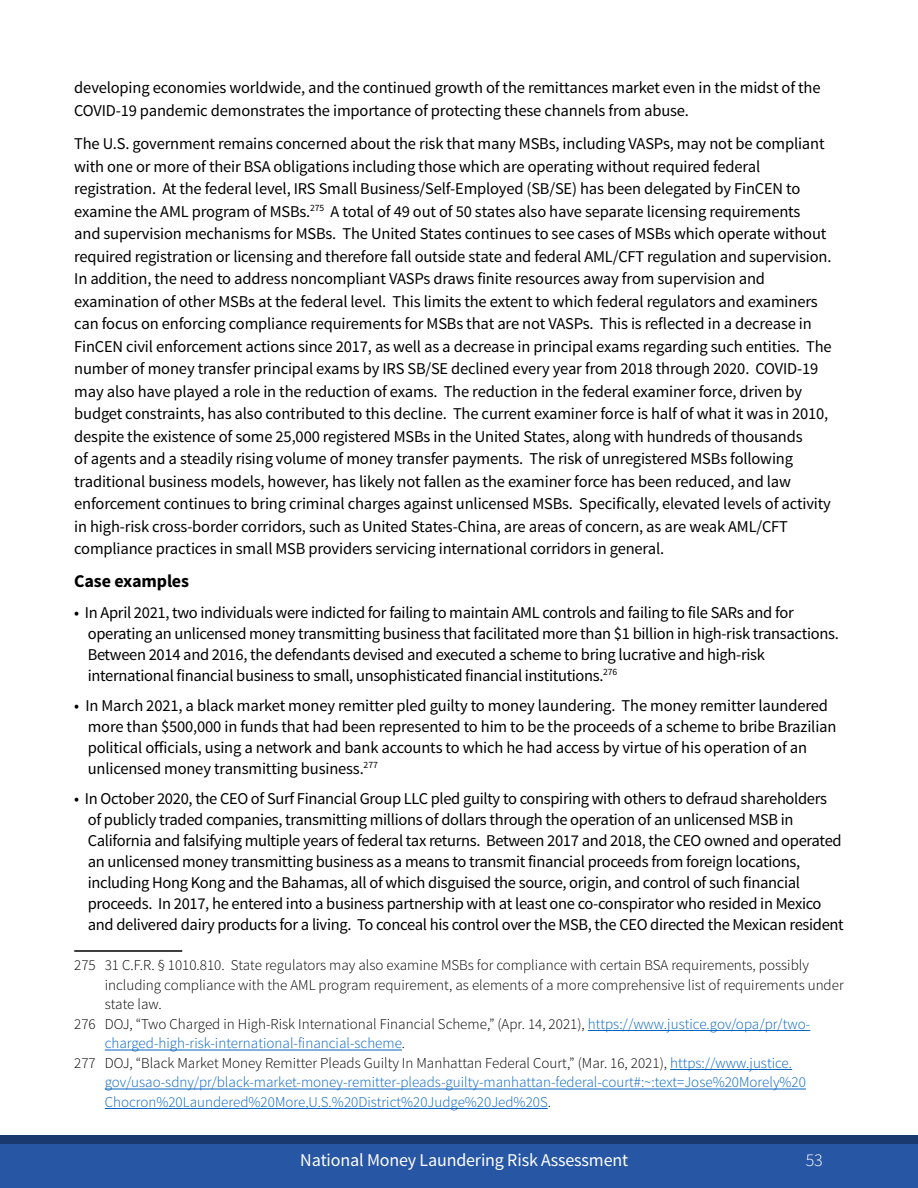
<style>
.page{position:relative;width:918px;height:1188px;background:#fff}
.page>*{position:absolute;margin:0;border:0;box-sizing:border-box;transform-origin:0 0}
.t1{font:18px "Source Sans Pro";letter-spacing:-.01em;color:#fff}
.t2{font:700 18px "Source Sans Pro";letter-spacing:-.01em;color:#000}
.t3{font:300 18px "Source Sans Pro";color:#fff}
.t4{font:16.5px/22.5px "Source Sans Pro";letter-spacing:-.01em;color:#000}
.t5{font:300 15px/19.5px "Source Sans Pro";color:#000}
.t6{font:300 15px "Source Sans Pro";color:#0563c1}
.s1{color:#0563c1}
.s2{color:#000}
</style>
<div class="page">
<div style="left:0;top:1136px;width:918px;height:52px;background:#2756a4"></div>
<div style="left:0;top:1135px;width:918px;height:9px;background:#1a396e"></div>
<hr style="left:105px;top:1108px;width:443px;height:1px;background:#0563c1">
<hr style="left:105px;top:1089px;width:701px;height:1px;background:#0563c1">
<hr style="left:670px;top:1069px;width:122px;height:1px;background:#0563c1">
<hr style="left:105px;top:1050px;width:297px;height:1px;background:#0563c1">
<hr style="left:588px;top:1030px;width:222px;height:1px;background:#0563c1">
<hr style="left:74px;top:950px;width:108px;height:2px;background:#000">
<p class="t4" style="left:74px;top:77px;width:748px">developing economies worldwide, and the continued growth of the remittances market even in the midst of the<br>COVID-19 pandemic demonstrates the importance of protecting these channels from abuse.</p>
<p class="t4" style="left:74px;top:133px;width:759px">The U.S. government remains concerned about the risk that many MSBs, including VASPs, may not be compliant with one or more of their BSA obligations including those which are operating without required federal registration. At the federal level, IRS Small Business/Self-Employed (SB/SE) has been delegated by FinCEN to examine the AML program of MSBs.<sup>275</sup> A total of 49 out of 50 states also have separate licensing requirements<br>and supervision mechanisms for MSBs. The United States continues to see cases of MSBs which operate without required registration or licensing and therefore fall outside state and federal AML/CFT regulation and supervision.<br>In addition, the need to address noncompliant VASPs draws finite resources away from supervision and examination of other MSBs at the federal level. This limits the extent to which federal regulators and examiners can focus on enforcing compliance requirements for MSBs that are not VASPs. This is reflected in a decrease in FinCEN civil enforcement actions since 2017, as well as a decrease in principal exams regarding such entities. The number of money transfer principal exams by IRS SB/SE declined every year from 2018 through 2020. COVID-19 may also have played a role in the reduction of exams. The reduction in the federal examiner force, driven by budget constraints, has also contributed to this decline. The current examiner force is half of what it was in 2010, despite the existence of some 25,000 registered MSBs in the United States, along with hundreds of thousands<br>of agents and a steadily rising volume of money transfer payments. The risk of unregistered MSBs following traditional business models, however, has likely not fallen as the examiner force has been reduced, and law enforcement continues to bring criminal charges against unlicensed MSBs. Specifically, elevated levels of activity in high-risk cross-border corridors, such as United States-China, are areas of concern, as are weak AML/CFT compliance practices in small MSB providers servicing international corridors in general.</p>
<p class="t2" style="left:74px;top:570px;width:116px">Case examples</p>
<p class="t4" style="left:88px;top:602px;width:753px;line-height:21px;text-indent:-13px">• In April 2021, two individuals were indicted for failing to maintain AML controls and failing to file SARs and for operating an unlicensed money transmitting business that facilitated more than $1 billion in high-risk transactions.<br>Between 2014 and 2016, the defendants devised and executed a scheme to bring lucrative and high-risk international financial business to small, unsophisticated financial institutions.<sup>276</sup></p>
<p class="t4" style="left:88px;top:695px;width:750px;line-height:21px;text-indent:-13px">• In March 2021, a black market money remitter pled guilty to money laundering. The money remitter laundered more than $500,000 in funds that had been represented to him to be the proceeds of a scheme to bribe Brazilian political oficials, using a network and bank accounts to which he had access by virtue of his operation of an unlicensed money transmitting business.<sup>277</sup></p>
<p class="t4" style="left:88px;top:788px;width:758px;line-height:21px;text-indent:-13px">• In October 2020, the CEO of Surf Financial Group LLC pled guilty to conspiring with others to defraud shareholders of publicly traded companies, transmitting millions of dollars through the operation of an unlicensed MSB in California and falsifying multiple years of federal tax returns. Between 2017 and 2018, the CEO owned and operated an unlicensed money transmitting business as a means to transmit financial proceeds from foreign locations, including Hong Kong and the Bahamas, all of which disguised the source, origin, and control of such financial proceeds. In 2017, he entered into a business partnership with at least one co-conspirator who resided in Mexico and delivered dairy products for a living. To conceal his control over the MSB, the CEO directed the Mexican resident</p>
<p class="t5" style="left:74px;top:956px;width:736px">275 31 C.F.R. § 1010.810. State regulators may also examine MSBs for compliance with certain BSA requirements, possibly</p>
<p class="t5" style="left:105px;top:975px;width:741px">including compliance with the AML program requirement, as elements of a more comprehensive list of requirements under</p>
<p class="t5" style="left:74px;top:995px;width:738px;text-indent:31px">state law.<br>276 DOJ, “Two Charged in High-Risk International Financial Scheme,” (Apr. 14, 2021), <span class="s1">https://www.justice.gov/opa/pr/two-</span></p>
<p class="t5" style="left:74px;top:1034px;width:719px;text-indent:31px"><span class="s1">charged-high-risk-international-financial-scheme</span>.<br>277 DOJ, “Black Market Money Remitter Pleads Guilty In Manhattan Federal Court,” (Mar. 16, 2021), <span class="s1">https://www.justice.</span></p>
<p class="t6" style="left:105px;top:1073px;width:703px">gov/usao-sdny/pr/black-market-money-remitter-pleads-guilty-manhattan-federal-court#:~:text=Jose%20Morely%20</p>
<p class="t6" style="left:105px;top:1093px;width:448px">Chocron%20Laundered%20More,U.S.%20District%20Judge%20Jed%20S<span class="s2">.</span></p>
<p class="t1" style="left:300px;top:1149px;width:329px">National Money Laundering Risk Assessment</p>
<p class="t3" style="left:806px;top:1149px;width:19px">53</p>
</div>
